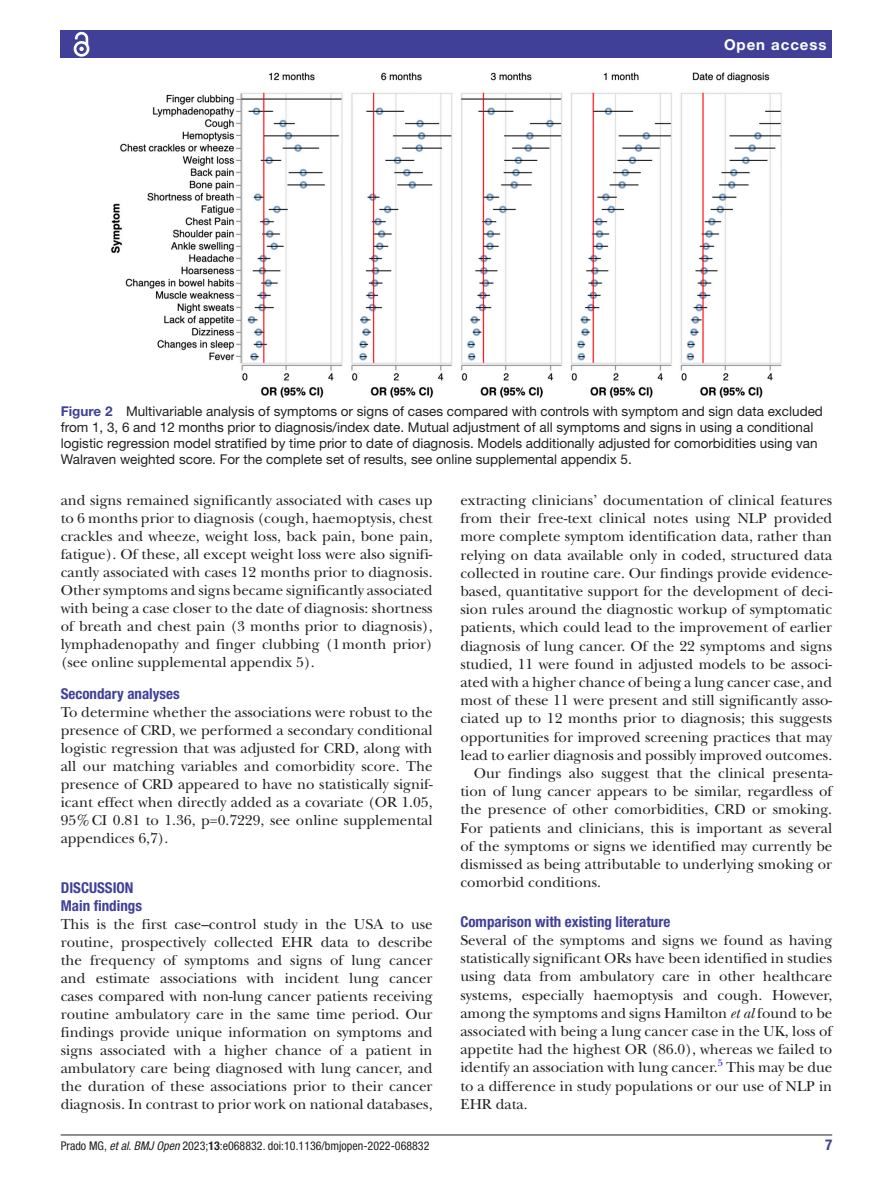
<style>
.page{position:relative;width:893px;height:1191px;background:#fff}
.page>*{position:absolute;margin:0;border:0;box-sizing:border-box;transform-origin:0 0}
.t1{font:15px/18px "New Baskerville";color:#231f20;text-align:justify}
.t2{font:700 condensed 15px/18px "Helvetica Neue LT Std";color:#414099}
.t3{font:700 15px "Helvetica Neue LT Std";letter-spacing:.065em;color:#fff}
.t4{font:13.5px/16.2px "Helvetica Neue LT Std";color:#231f20}
.t5{font:condensed 12px "Helvetica Neue LT Std";color:#231f20}
.t6{font:9.9px "New Baskerville";color:#00f}
.s1{font-weight:700;color:#414099}
.s2{font-style:italic}
.s3{font-weight:700}
</style>
<div class="page">
<hr style="left:61px;top:1134px;width:771px;height:1px;background:#231f20">
<div style="left:61px;top:31px;width:771px;height:27px;background:#414099"></div>
<svg style="left:73px;top:31px;width:17px;height:26px"></svg>
<img style="left:111px;top:73px;width:670px;height:325px">
<p class="t3" style="left:724px;top:35px;width:104px">Open access</p>
<p class="t4" style="left:61px;top:402px;width:764px"><span class="s1">Figure 2</span> Multivariable analysis of symptoms or signs of cases compared with controls with symptom and sign data excluded from 1, 3, 6 and 12 months prior to diagnosis/index date. Mutual adjustment of all symptoms and signs in using a conditional logistic regression model stratified by time prior to date of diagnosis. Models additionally adjusted for comorbidities using van Walraven weighted score. For the complete set of results, see online supplemental appendix 5.</p>
<p class="t1" style="left:61px;top:491px;width:373px">and signs remained significantly associated with cases up to 6 months prior to diagnosis (cough, haemoptysis, chest crackles and wheeze, weight loss, back pain, bone pain, fatigue). Of these, all except weight loss were also signifi&shy;cantly associated with cases 12 months prior to diagnosis.<br>Other symptoms and signs became significantly associated with being a case closer to the date of diagnosis: shortness of breath and chest pain (3 months prior to diagnosis), lymphadenopathy and finger clubbing (1month prior) (see online supplemental appendix 5).</p>
<p class="t2" style="left:61px;top:684px;width:121px">Secondary analyses</p>
<p class="t1" style="left:61px;top:703px;width:373px">To determine whether the associations were robust to the presence of CRD, we performed a secondary conditional logistic regression that was adjusted for CRD, along with all our matching variables and comorbidity score. The presence of CRD appeared to have no statistically signif&shy;icant effect when directly added as a covariate (OR 1.05, 95%CI 0.81 to 1.36, p=0.7229, see online supplemental appendices 6,7).</p>
<p class="t2" style="left:61px;top:878px;width:83px">DISCUSSION<br>Main findings</p>
<p class="t1" style="left:61px;top:915px;width:373px">This is the first case–control study in the USA to use routine, prospectively collected EHR data to describe the frequency of symptoms and signs of lung cancer and estimate associations with incident lung cancer cases compared with non-lung cancer patients receiving routine ambulatory care in the same time period. Our findings provide unique information on symptoms and signs associated with a higher chance of a patient in ambulatory care being diagnosed with lung cancer, and the duration of these associations prior to their cancer diagnosis. In contrast to prior work on national databases,</p>
<p class="t1" style="left:460px;top:491px;width:373px">extracting clinicians’ documentation of clinical features</p>
<p class="t1" style="left:460px;top:509px;width:373px">from their free-text clinical notes using NLP provided</p>
<p class="t1" style="left:460px;top:527px;width:373px">more complete symptom identification data, rather than</p>
<p class="t1" style="left:460px;top:546px;width:373px">relying on data available only in coded, structured data</p>
<p class="t1" style="left:460px;top:564px;width:373px">collected in routine care. Our findings provide evidence-</p>
<p class="t1" style="left:460px;top:582px;width:373px">based, quantitative support for the development of deci-</p>
<p class="t1" style="left:460px;top:600px;width:373px">sion rules around the diagnostic workup of symptomatic</p>
<p class="t1" style="left:460px;top:618px;width:373px">patients, which could lead to the improvement of earlier</p>
<p class="t1" style="left:460px;top:637px;width:373px">diagnosis of lung cancer. Of the 22 symptoms and signs</p>
<p class="t1" style="left:460px;top:655px;width:373px">studied, 11 were found in adjusted models to be associ-</p>
<p class="t1" style="left:460px;top:673px;width:373px">ated with a higher chance of being a lung cancer case, and</p>
<p class="t1" style="left:460px;top:691px;width:373px">most of these 11 were present and still significantly asso-</p>
<p class="t1" style="left:460px;top:709px;width:373px">ciated up to 12 months prior to diagnosis; this suggests</p>
<p class="t1" style="left:460px;top:728px;width:373px">opportunities for improved screening practices that may</p>
<p class="t1" style="left:460px;top:746px;width:373px">lead to earlier diagnosis and possibly improved outcomes.</p>
<p class="t1" style="left:474px;top:764px;width:360px">Our findings also suggest that the clinical presenta-</p>
<p class="t1" style="left:460px;top:782px;width:373px">tion of lung cancer appears to be similar, regardless of</p>
<p class="t1" style="left:460px;top:800px;width:373px">the presence of other comorbidities, CRD or smoking.</p>
<p class="t1" style="left:460px;top:819px;width:373px">For patients and clinicians, this is important as several</p>
<p class="t1" style="left:460px;top:837px;width:373px">of the symptoms or signs we identified may currently be</p>
<p class="t1" style="left:460px;top:855px;width:373px">dismissed as being attributable to underlying smoking or</p>
<p class="t1" style="left:460px;top:873px;width:142px">comorbid conditions.</p>
<p class="t2" style="left:460px;top:912px;width:211px">Comparison with existing literature</p>
<p class="t1" style="left:460px;top:931px;width:373px">Several of the symptoms and signs we found as having statistically significant ORs have been identified in studies using data from ambulatory care in other healthcare systems, especially haemoptysis and cough. However, among the symptoms and signs Hamilton <span class="s2">et al</span> found to be associated with being a lung cancer case in the UK, loss of appetite had the highest OR (86.0), whereas we failed to identify an association with lung cancer.</p>
<p class="t6" style="left:718px;top:1056px;width:7px">5</p>
<p class="t1" style="left:460px;top:1058px;width:373px;text-indent:266px">This may be due to a difference in study populations or our use of NLP in EHR data.</p>
<p class="t5" style="left:61px;top:1138px;width:370px">Prado MG, <span class="s2">et al</span>. <span class="s2">BMJ Open</span> 2023;<span class="s3">13</span>:e068832. doi:10.1136/bmjopen-2022-068832</p>
<p class="t2" style="left:825px;top:1135px;width:9px">7</p>
</div>
